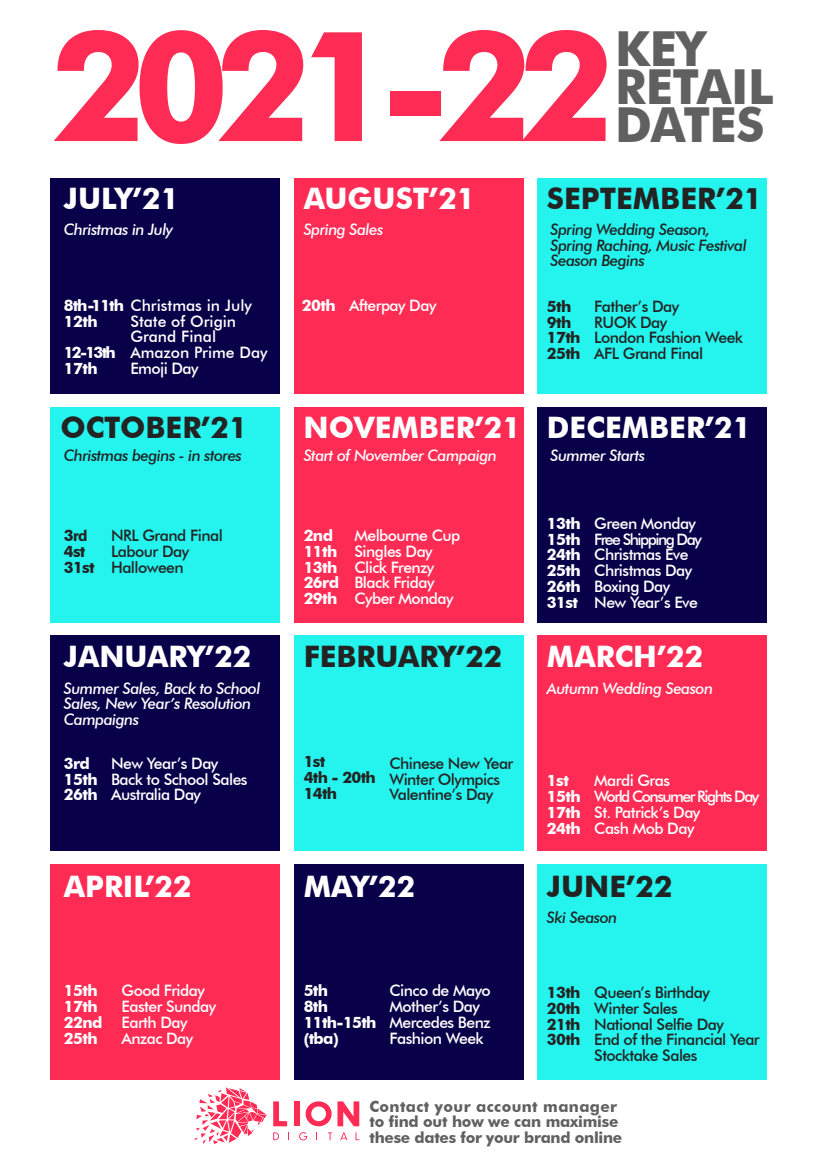
<style>
.page{position:relative;width:817px;height:1164px;background:#fff}
.page>*{position:absolute;margin:0;border:0;box-sizing:border-box;transform-origin:0 0}
.t1{font:700 153.47px "Futura BT";letter-spacing:-.09em;color:#fe2c55}
.t2{font:700 48.3px/38px "Futura BT";letter-spacing:-.01em;color:#606060}
.t3{font:700 29.57px "Futura BT";color:#fff}
.t4{font:700 29.57px "Futura BT";color:#232323}
.t5{font:500 15.75px/15.8px "Futura BT";letter-spacing:-.035em;color:#fff}
.t6{font:500 15.75px/15.8px "Futura BT";letter-spacing:-.035em;color:#232323}
.t7{font:italic 500 15.75px/15.8px "Futura BT";letter-spacing:-.035em;color:#fff}
.t8{font:700 15.75px/15.8px "Futura BT";letter-spacing:-.035em;color:#fff}
.t9{font:italic 500 15.75px/15.8px "Futura BT";letter-spacing:-.035em;color:#212121}
.t10{font:500 15.75px/15.8px "Futura BT";color:#fff}
.t11{font:700 15.75px/15.8px "Futura BT";letter-spacing:-.045em;color:#232323}
.t12{font:700 15.75px/31.5px "Futura BT";letter-spacing:-.11em;color:#fff}
.t13{font:700 15.75px "Myriad Pro";color:#232323}
.t14{font:700 15.4px/15.4px "Futura BT";letter-spacing:-.015em;color:#606060}
.s1{font-weight:700}
.s2{font-family:"Futura BT"}
</style>
<div class="page">
<div style="left:51px;top:635px;width:229px;height:216px;background:#080049"></div>
<div style="left:294px;top:635px;width:229px;height:216px;background:#25f4ee"></div>
<div style="left:537px;top:635px;width:229px;height:216px;background:#fe2c55"></div>
<div style="left:51px;top:865px;width:229px;height:215px;background:#fe2c55"></div>
<div style="left:294px;top:865px;width:229px;height:215px;background:#080049"></div>
<div style="left:537px;top:865px;width:229px;height:215px;background:#25f4ee"></div>
<div style="left:51px;top:178px;width:229px;height:216px;background:#080049"></div>
<div style="left:294px;top:178px;width:229px;height:216px;background:#fe2c55"></div>
<div style="left:537px;top:178px;width:229px;height:216px;background:#25f4ee"></div>
<div style="left:51px;top:408px;width:229px;height:215px;background:#25f4ee"></div>
<div style="left:294px;top:408px;width:229px;height:215px;background:#fe2c55"></div>
<div style="left:537px;top:408px;width:229px;height:215px;background:#080049"></div>
<svg style="left:194px;top:1087px;width:73px;height:57px"></svg>
<svg style="left:273px;top:1132px;width:6px;height:8px"></svg>
<svg style="left:299px;top:1132px;width:8px;height:8px"></svg>
<svg style="left:328px;top:1132px;width:4px;height:8px"></svg>
<svg style="left:340px;top:1132px;width:7px;height:8px"></svg>
<svg style="left:355px;top:1132px;width:4px;height:8px"></svg>
<svg style="left:273px;top:1101px;width:14px;height:25px"></svg>
<div style="left:294px;top:1101px;width:6px;height:25px;background:#fe2c55"></div>
<svg style="left:306px;top:1101px;width:53px;height:25px"></svg>
<h1 class="t1" style="left:51px;top:-7px;width:565px">2021-22</h1>
<h2 class="t2" style="left:615px;top:29px;width:160px">KEY<br>RETAIL<br>DATES</h2>
<h3 class="t3" style="left:64px;top:180px;width:117px">JULY’21</h3>
<h3 class="t3" style="left:304px;top:180px;width:173px">AUGUST’21</h3>
<h3 class="t4" style="left:547px;top:180px;width:217px">SEPTEMBER’21</h3>
<p class="t7" style="left:64px;top:221px;width:111px">Christmas in July</p>
<p class="t7" style="left:304px;top:221px;width:81px">Spring Sales</p>
<p class="t9" style="left:550px;top:221px;width:198px">Spring Wedding Season,<br>Spring Raching, Music Festival<br>Season Begins</p>
<p class="t10" style="left:130px;top:297px;width:139px;text-indent:-66px"><span class="s1">8th -11th</span> Christmas in July<br>State of Origin<br>Grand Final<br>Amazon Prime Day<br>Emoji Day</p>
<p class="t12" style="left:64px;top:305px;width:53px">12th<br>12-13th</p>
<p class="t8" style="left:64px;top:360px;width:35px">17th</p>
<p class="t5" style="left:302px;top:297px;width:136px"><span class="s1">20th</span> Afterpay Day</p>
<p class="t11" style="left:547px;top:298px;width:35px">5th<br>9th<br>17th<br>25th</p>
<p class="t6" style="left:594px;top:298px;width:150px">Father’s Day<br>RUOK Day<br>London Fashion Week<br>AFL Grand Final</p>
<h3 class="t4" style="left:60px;top:409px;width:189px">OCTOBER’21</h3>
<h3 class="t3" style="left:304px;top:409px;width:449px">NOVEMBER’21 DECEMBER’21</h3>
<p class="t9" style="left:64px;top:447px;width:180px">Christmas begins - in stores</p>
<p class="t7" style="left:304px;top:447px;width:195px">Start of November Campaign</p>
<p class="t7" style="left:550px;top:447px;width:96px">Summer Starts</p>
<p class="t13" style="left:64px;top:525px;width:25px"><span class="s2">3</span>rd</p>
<p class="t11" style="left:64px;top:543px;width:32px">4st<br>31st</p>
<p class="t6" style="left:111px;top:527px;width:113px">NRL Grand Final<br>Labour Day<br>Halloween</p>
<p class="t8" style="left:304px;top:527px;width:37px">2nd<br>11th<br>13th<br>26rd<br>29th</p>
<p class="t5" style="left:354px;top:527px;width:107px">Melbourne Cup<br>Singles Day<br>Click Frenzy<br>Black Friday<br>Cyber Monday</p>
<p class="t8" style="left:547px;top:515px;width:35px;text-align:justify">13th 15th 24th 25th 26th 31st</p>
<p class="t5" style="left:594px;top:515px;width:109px">Green Monday<br>Free Shipping Day<br>Christmas Eve<br>Christmas Day<br>Boxing Day<br>New Year’s Eve</p>
<h3 class="t4" style="left:304px;top:639px;width:200px">FEBRUARY’22</h3>
<h3 class="t3" style="left:547px;top:639px;width:158px">MARCH’22</h3>
<h3 class="t3" style="left:64px;top:639px;width:189px">JANUARY’22</h3>
<p class="t7" style="left:64px;top:680px;width:198px">Summer Sales, Back to School<br>Sales, New Year’s Resolution<br>Campaigns</p>
<p class="t7" style="left:547px;top:680px;width:168px">Autumn Wedding Season</p>
<p class="t8" style="left:64px;top:755px;width:35px">3rd<br>15th<br>26th</p>
<p class="t5" style="left:111px;top:755px;width:138px">New Year’s Day<br>Back to School Sales<br>Australia Day</p>
<p class="t11" style="left:304px;top:754px;width:74px">1st<br>4th - 20th<br>14th</p>
<p class="t6" style="left:389px;top:755px;width:125px">Chinese New Year<br>Winter Olympics<br>Valentine’s Day</p>
<p class="t8" style="left:547px;top:773px;width:35px">1st<br>15th<br>17th<br>24th</p>
<p class="t5" style="left:594px;top:773px;width:167px">Mardi Gras<br>World Consumer Rights Day<br>St. Patrick’s Day<br>Cash Mob Day</p>
<h3 class="t3" style="left:64px;top:868px;width:129px">APRIL’22</h3>
<h3 class="t3" style="left:304px;top:868px;width:113px">MAY’22</h3>
<h3 class="t4" style="left:547px;top:868px;width:127px">JUNE’22</h3>
<p class="t9" style="left:547px;top:909px;width:72px">Ski Season</p>
<p class="t8" style="left:64px;top:983px;width:40px">15th<br>17th<br>22nd<br>25th</p>
<p class="t6" style="left:594px;top:984px;width:167px">Queen’s Birthday<br>Winter Sales<br>National Selfie Day<br>End of the Financial Year<br>Stocktake Sales</p>
<p class="t5" style="left:122px;top:983px;width:96px">Good Friday<br>Easter Sunday<br>Earth Day<br>Anzac Day</p>
<p class="t8" style="left:304px;top:983px;width:74px">5th<br>8th<br>11th-15th (tba)</p>
<p class="t5" style="left:389px;top:983px;width:103px">Cinco de Mayo<br>Mother’s Day<br>Mercedes Benz<br>Fashion Week</p>
<p class="t11" style="left:547px;top:984px;width:35px;text-align:justify">13th 20th 21th 30th</p>
<p class="t14" style="left:369px;top:1098px;width:254px">Contact your account manager to find out how we can maximise these dates for your brand online</p>
</div>
